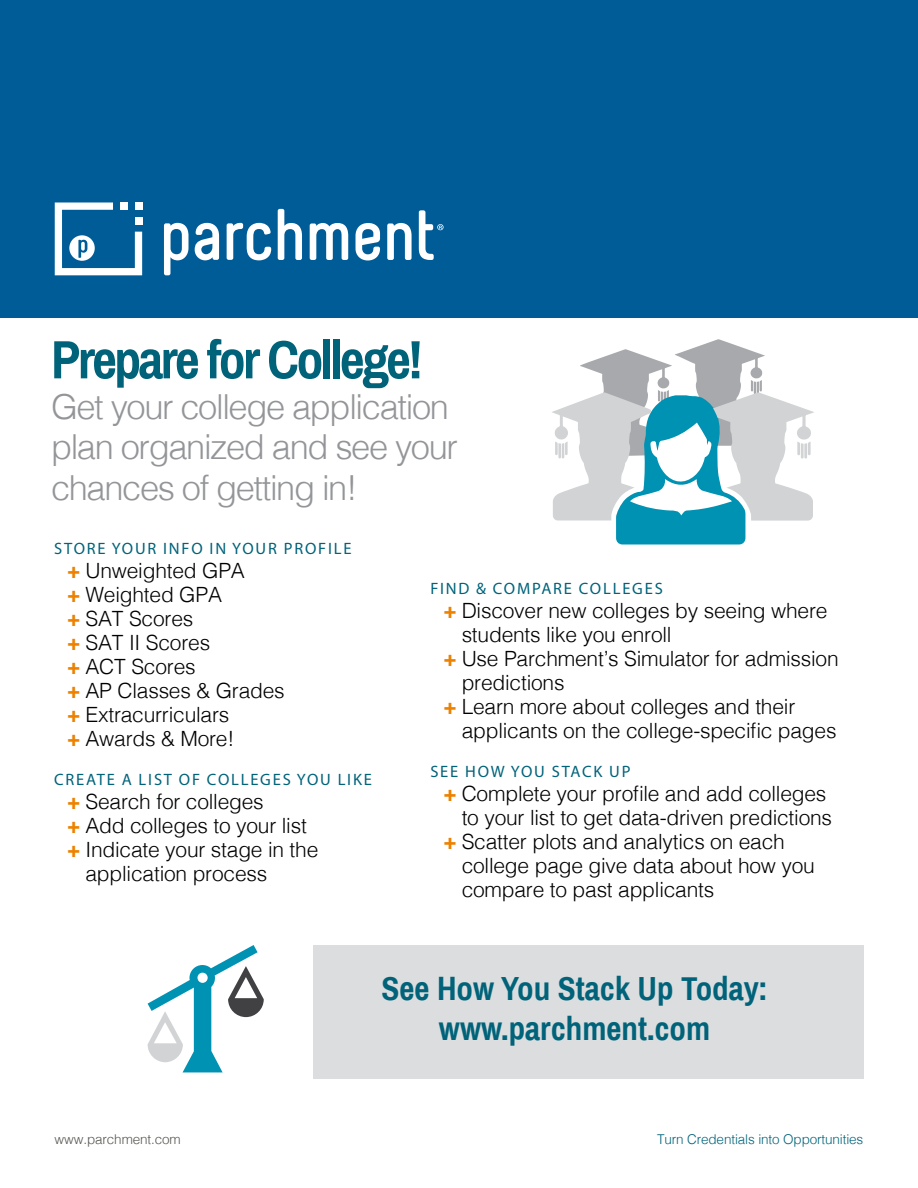
<style>
.page{position:relative;width:918px;height:1188px;background:#fff}
.page>*{position:absolute;margin:0;border:0;box-sizing:border-box;transform-origin:0 0}
.t1{font:700 54px "Archivo Narrow";letter-spacing:-.05em;color:#00637a}
.t2{font:300 34.5px/40.5px "Helvetica";letter-spacing:-.04em;color:#939598}
.t3{font:700 33px/39.6px "Archivo Narrow";color:#00637a;text-align:center}
.t4{font:300 21px/24px "Helvetica";letter-spacing:-.01em;color:#000}
.t5{font:16.5px "Myriad Pro";letter-spacing:.11em;color:#00637a}
.t6{font:300 13.5px "Helvetica";letter-spacing:-.01em;color:#00637a}
.t7{font:300 13.5px "Helvetica";letter-spacing:-.01em;color:#545750}
.s1{font-weight:700;color:#ed8200}
</style>
<div class="page">
<svg style="left:148px;top:945px;width:116px;height:127px"></svg>
<svg style="left:552px;top:339px;width:262px;height:206px"></svg>
<div style="left:313px;top:945px;width:551px;height:133px;background:#dcddde"></div>
<div style="left:0;top:0;width:918px;height:318px;background:#005c97"></div>
<svg style="left:164px;top:223px;width:24px;height:52px"></svg>
<svg style="left:195px;top:223px;width:24px;height:37px"></svg>
<svg style="left:227px;top:223px;width:44px;height:37px"></svg>
<svg style="left:278px;top:209px;width:24px;height:51px"></svg>
<svg style="left:310px;top:223px;width:38px;height:37px"></svg>
<svg style="left:356px;top:223px;width:24px;height:37px"></svg>
<svg style="left:387px;top:223px;width:25px;height:37px"></svg>
<svg style="left:419px;top:210px;width:25px;height:50px"></svg>
<div style="left:120px;top:202px;width:8px;height:8px;background:#fff"></div>
<div style="left:135px;top:202px;width:7px;height:8px;background:#fff"></div>
<svg style="left:55px;top:203px;width:87px;height:72px"></svg>
<h1 class="t1" style="left:51px;top:327px;width:373px">Prepare for College!</h1>
<h2 class="t2" style="left:51px;top:384px;width:409px">Get your college application plan organized and see your chances of getting in!</h2>
<p class="t5" style="left:54px;top:538px;width:299px">STORE YOUR INFO IN YOUR PROFILE</p>
<p class="t4" style="left:67px;top:557px;width:219px"><span class="s1">+</span> Unweighted GPA<br><span class="s1">+</span> Weighted GPA<br><span class="s1">+</span> SAT Scores<br><span class="s1">+</span> SAT II Scores<br><span class="s1">+</span> ACT Scores<br><span class="s1">+</span> AP Classes &amp; Grades <span class="s1">+</span> Extracurriculars<br><span class="s1">+</span> Awards &amp; More!</p>
<p class="t5" style="left:54px;top:769px;width:319px">CREATE A LIST OF COLLEGES YOU LIKE</p>
<p class="t4" style="left:67px;top:788px;width:198px"><span class="s1">+</span> Search for colleges</p>
<p class="t4" style="left:67px;top:812px;width:241px"><span class="s1">+</span> Add colleges to your list</p>
<p class="t4" style="left:67px;top:836px;width:252px"><span class="s1">+</span> Indicate your stage in the</p>
<p class="t4" style="left:85px;top:860px;width:183px">application process</p>
<p class="t5" style="left:430px;top:578px;width:234px">FIND &amp; COMPARE COLLEGES</p>
<p class="t4" style="left:444px;top:597px;width:385px"><span class="s1">+</span> Discover new colleges by seeing where</p>
<p class="t4" style="left:462px;top:621px;width:211px">students like you enroll</p>
<p class="t4" style="left:444px;top:645px;width:397px"><span class="s1">+</span> Use Parchment’s Simulator for admission</p>
<p class="t4" style="left:462px;top:669px;width:104px">predictions</p>
<p class="t4" style="left:444px;top:693px;width:353px"><span class="s1">+</span> Learn more about colleges and their</p>
<p class="t4" style="left:462px;top:717px;width:376px">applicants on the college-specific pages</p>
<p class="t5" style="left:430px;top:761px;width:202px">SEE HOW YOU STACK UP</p>
<p class="t4" style="left:444px;top:780px;width:384px"><span class="s1">+</span> Complete your profile and add colleges</p>
<p class="t4" style="left:462px;top:804px;width:372px">to your list to get data-driven predictions</p>
<p class="t4" style="left:444px;top:828px;width:343px"><span class="s1">+</span> Scatter plots and analytics on each</p>
<p class="t4" style="left:462px;top:852px;width:355px">college page give data about how you</p>
<p class="t4" style="left:462px;top:876px;width:254px">compare to past applicants</p>
<h3 class="t3" style="left:381px;top:969px;width:388px">See How You Stack Up Today: www.parchment.com</h3>
<p class="t7" style="left:55px;top:1127px;width:128px">www.parchment.com</p>
<p class="t6" style="left:657px;top:1127px;width:208px">Turn Credentials into Opportunities</p>
</div>
